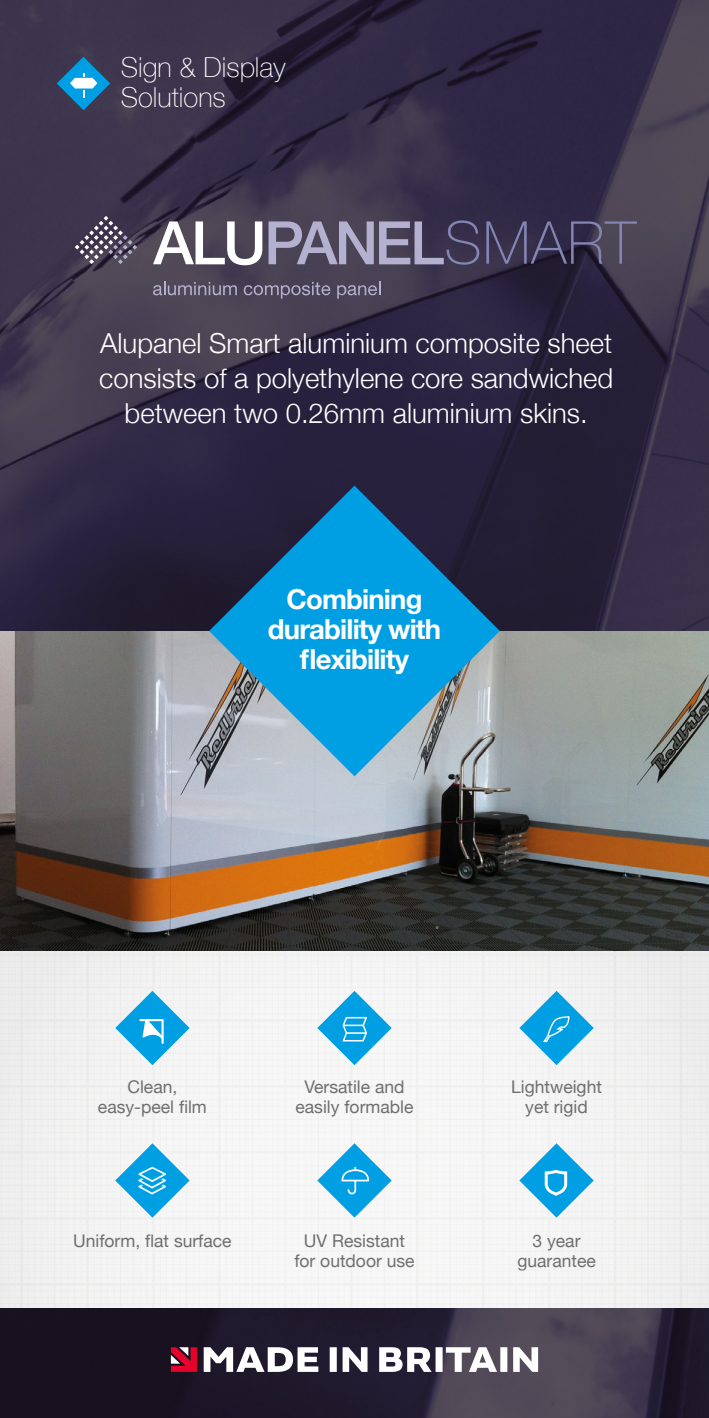
<style>
.page{position:relative;width:709px;height:1418px;background:#fff}
.page>*{position:absolute;margin:0;border:0;box-sizing:border-box;transform-origin:0 0}
.t1{font:300 27.5px/35px "Helvetica Neue";color:#fff;text-align:center}
.t2{font:700 27.5px/30px "Helvetica Neue";letter-spacing:-.03em;color:#fff;text-align:center}
.t3{font:100 27.5px/30px "Helvetica Neue";color:#fff}
.t4{font:17.5px/20px "Helvetica Neue";color:#706f6f;text-align:center}
</style>
<div class="page">
<img style="left:0;top:0;width:709px;height:631px">
<img style="left:0;top:631px;width:709px;height:304px">
<svg style="left:209px;top:485px;width:291px;height:291px;background:#3482ac"></svg>
<svg style="left:57px;top:57px;width:53px;height:53px;background:#36749c"></svg>
<img style="left:0;top:1317px;width:709px;height:100px">
<svg style="left:171px;top:1347px;width:26px;height:24px"></svg>
<svg style="left:204px;top:1347px;width:334px;height:24px"></svg>
<svg style="left:0;top:935px;width:709px;height:382px"></svg>
<svg style="left:75px;top:216px;width:62px;height:48px;background:#5a5366"></svg>
<svg style="left:153px;top:221px;width:109px;height:44px"></svg>
<svg style="left:153px;top:282px;width:84px;height:13px"></svg>
<svg style="left:244px;top:282px;width:86px;height:17px"></svg>
<svg style="left:337px;top:282px;width:43px;height:17px"></svg>
<svg style="left:268px;top:220px;width:211px;height:45px;background:#6e6881"></svg>
<svg style="left:486px;top:221px;width:151px;height:43px;background:#45405b"></svg>
<h1 class="t3" style="left:121px;top:51px;width:166px">Sign &amp; Display<br>Solutions</h1>
<h1 class="t1" style="left:99px;top:324px;width:515px">Alupanel Smart aluminium composite sheet consists of a polyethylene core sandwiched between two 0.26mm aluminium skins.</h1>
<h1 class="t2" style="left:268px;top:585px;width:175px">Combining durability with flexibility</h1>
<p class="t4" style="left:98px;top:1077px;width:110px">Clean, easy-peel film</p>
<p class="t4" style="left:295px;top:1077px;width:119px">Versatile and easily formable</p>
<p class="t4" style="left:511px;top:1077px;width:92px">Lightweight yet rigid</p>
<p class="t4" style="left:73px;top:1231px;width:160px">Uniform, flat surface</p>
<p class="t4" style="left:294px;top:1231px;width:122px">UV Resistant for outdoor use</p>
<p class="t4" style="left:517px;top:1231px;width:80px">3 year guarantee</p>
</div>
